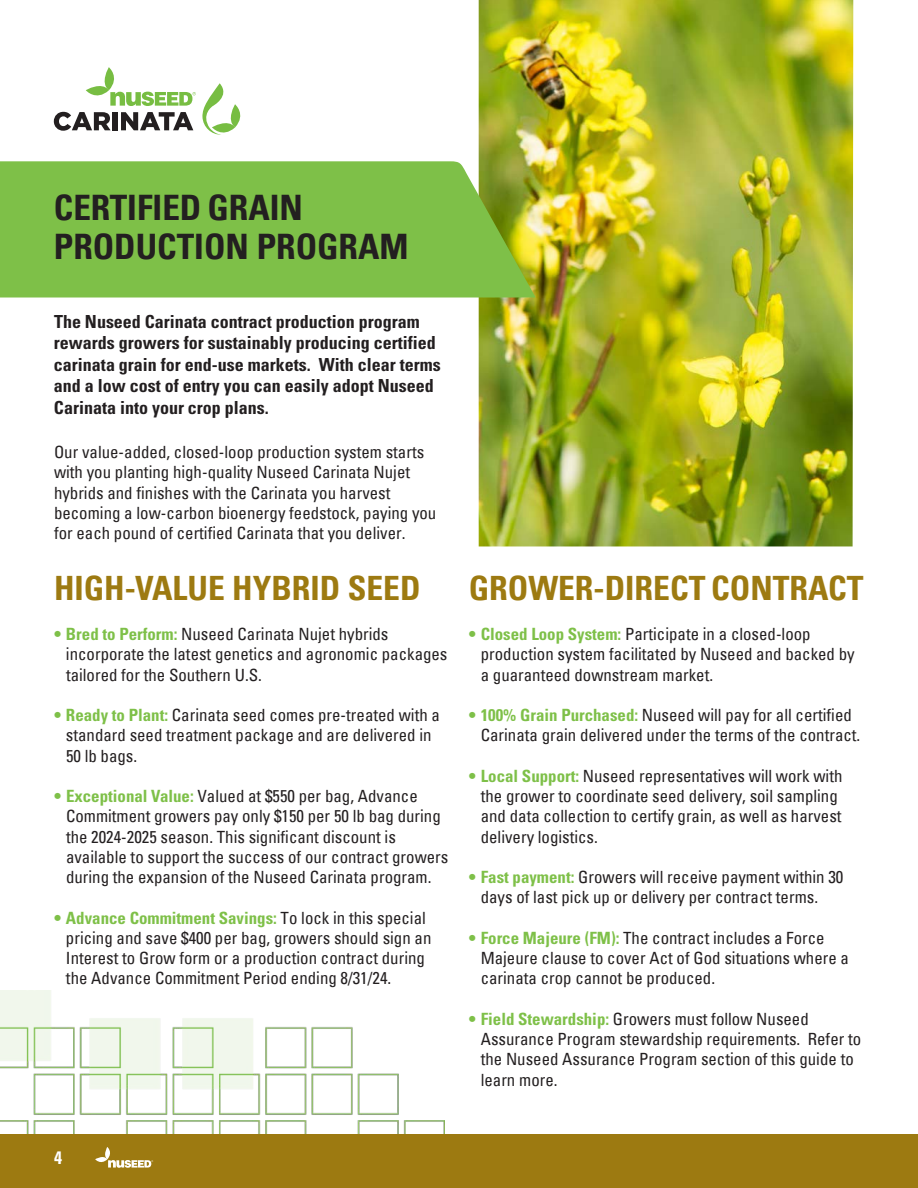
<style>
.page{position:relative;width:918px;height:1188px;background:#fff}
.page>*{position:absolute;margin:0;border:0;box-sizing:border-box;transform-origin:0 0}
.t1{font:700 condensed 35.1px/39.6px "Univers";color:#231f20}
.t2{font:700 condensed 33.6px "Univers";color:#9d7a11}
.t3{font:700 condensed 18px/21.6px "Univers";color:#231f20}
.t4{font:700 condensed 18px "Univers";color:#fff}
.t5{font:condensed 16.8px/20.2px "Univers";color:#231f20}
.s1{font-weight:700;color:#7ec048}
</style>
<div class="page">
<div style="left:0;top:1134px;width:918px;height:54px;background:#9d7a11"></div>
<svg style="left:95px;top:1147px;width:58px;height:21px"></svg>
<svg style="left:54px;top:67px;width:186px;height:68px"></svg>
<img style="left:479px;top:0;width:374px;height:546px">
<svg style="left:0;top:161px;width:536px;height:137px;fill:#7ec048"></svg>
<img style="left:0;top:990px;width:444px;height:144px">
<h1 class="t1" style="left:54px;top:190px;width:356px">CERTIFIED GRAIN<br>PRODUCTION PROGRAM</h1>
<p class="t3" style="left:54px;top:312px;width:388px">The Nuseed Carinata contract production program rewards growers for sustainably producing certified carinata grain for end-use markets. With clear terms and a low cost of entry you can easily adopt Nuseed Carinata into your crop plans.</p>
<p class="t5" style="left:54px;top:444px;width:384px">Our value-added, closed-loop production system starts with you planting high-quality Nuseed Carinata Nujet hybrids and finishes with the Carinata you harvest becoming a low-carbon bioenergy feedstock, paying you for each pound of certified Carinata that you deliver.</p>
<h2 class="t2" style="left:54px;top:575px;width:368px">HIGH-VALUE HYBRID SEED</h2>
<p class="t5" style="left:66px;top:626px;width:383px;text-indent:-12px"><span class="s1">• Bred to Perform:</span> Nuseed Carinata Nujet hybrids incorporate the latest genetics and agronomic packages tailored for the Southern U.S.</p>
<p class="t5" style="left:66px;top:707px;width:376px;text-indent:-12px"><span class="s1">• Ready to Plant:</span> Carinata seed comes pre-treated with a standard seed treatment package and are delivered in<br>50 lb bags.</p>
<p class="t5" style="left:66px;top:788px;width:384px;text-indent:-12px"><span class="s1">• Exceptional Value:</span> Valued at $550 per bag, Advance Commitment growers pay only $150 per 50 lb bag during the 2024-2025 season. This significant discount is available to support the success of our contract growers during the expansion of the Nuseed Carinata program.</p>
<p class="t5" style="left:66px;top:909px;width:367px;text-indent:-12px"><span class="s1">• Advance Commitment Savings:</span> To lock in this special pricing and save $400 per bag, growers should sign an Interest to Grow form or a production contract during the Advance Commitment Period ending 8/31/24.</p>
<h2 class="t2" style="left:469px;top:575px;width:396px">GROWER-DIRECT CONTRACT</h2>
<p class="t5" style="left:481px;top:626px;width:375px;text-indent:-12px"><span class="s1">• Closed Loop System:</span> Participate in a closed-loop production system facilitated by Nuseed and backed by a guaranteed downstream market.</p>
<p class="t5" style="left:481px;top:705px;width:381px;text-indent:-12px"><span class="s1">• 100% Grain Purchased:</span> Nuseed will pay for all certified<br>Carinata grain delivered under the terms of the contract.</p>
<p class="t5" style="left:481px;top:767px;width:363px;text-indent:-12px"><span class="s1">• Local Support:</span> Nuseed representatives will work with the grower to coordinate seed delivery, soil sampling and data collection to certify grain, as well as harvest delivery logistics.</p>
<p class="t5" style="left:481px;top:869px;width:364px;text-indent:-12px"><span class="s1">• Fast payment:</span> Growers will receive payment within 30 days of last pick up or delivery per contract terms.</p>
<p class="t5" style="left:481px;top:929px;width:370px;text-indent:-12px"><span class="s1">• Force Majeure (FM):</span> The contract includes a Force<br>Majeure clause to cover Act of God situations where a carinata crop cannot be produced.</p>
<p class="t5" style="left:481px;top:1010px;width:382px;text-indent:-12px"><span class="s1">• Field Stewardship:</span> Growers must follow Nuseed Assurance Program stewardship requirements. Refer to the Nuseed Assurance Program section of this guide to learn more.</p>
<p class="t4" style="left:54px;top:1151px;width:9px">4</p>
</div>
